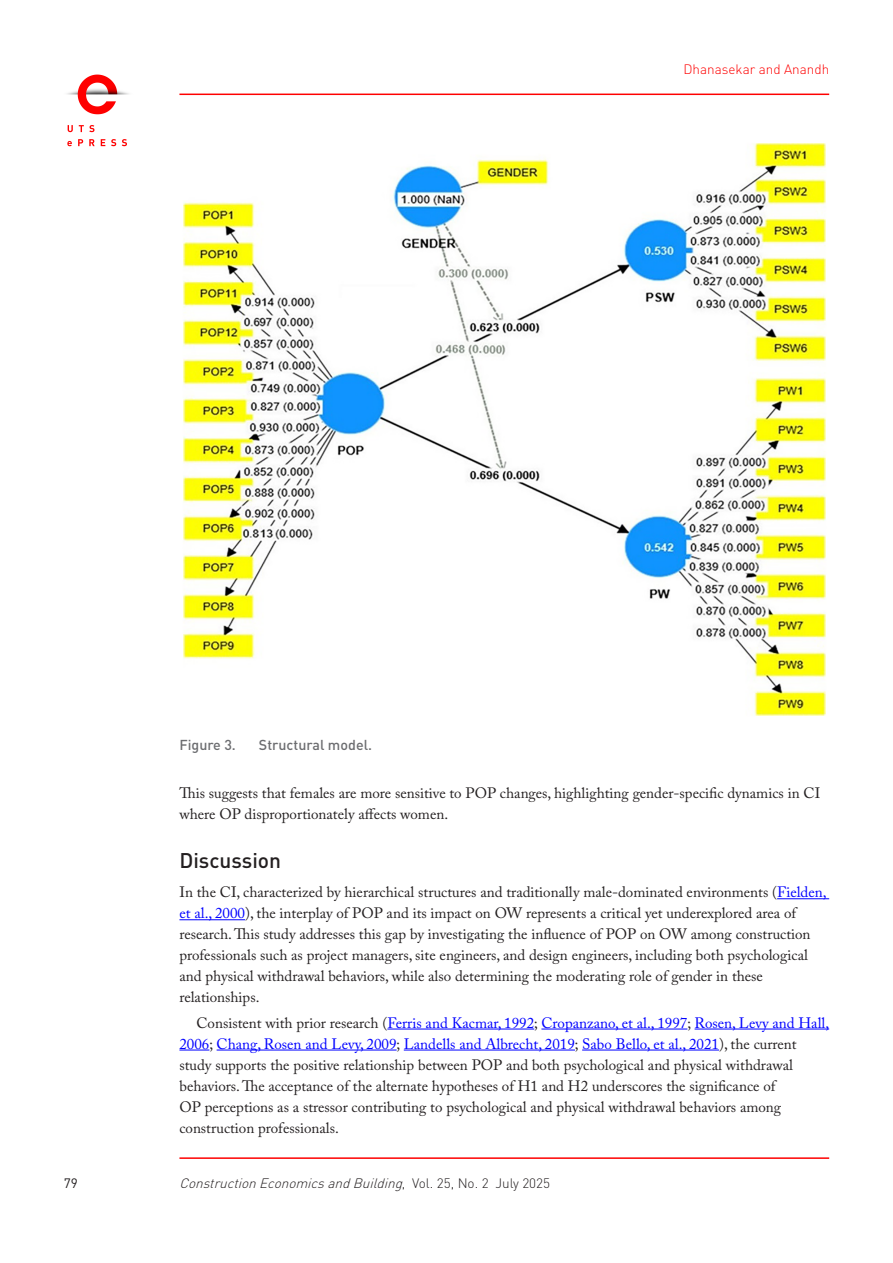
<style>
.page{position:relative;width:893px;height:1263px;background:#fff}
.page>*{position:absolute;margin:0;border:0;box-sizing:border-box;transform-origin:0 0}
.A_head{font:500 21px "DIN Pro";color:#231f20}
.body_copy_-_indent{font:15px/21px "Adobe Caslon Pro";color:#231f20}
.Body_copy_-_1st_para{font:15px/21px "Adobe Caslon Pro";color:#231f20}
.Fig_Caption{font:500 14.25px "DIN";color:#6c6d70}
.t1{font:italic 300 13.5px "DIN Pro";color:#231f20}
.t2{font:300 13.5px "DIN Pro";color:#fe0000}
.t3{font:13.5px "DIN Pro";color:#231f20}
.s1{color:#00f}
.s2{font-style:normal}
</style>
<div class="page">
<hr style="left:179px;top:1157px;width:650px;height:2px;background:#fe0000">
<hr style="left:777px;top:898px;width:52px;height:1px;background:#00f">
<hr style="left:179px;top:919px;width:66px;height:1px;background:#00f">
<hr style="left:387px;top:1029px;width:147px;height:1px;background:#00f">
<hr style="left:541px;top:1029px;width:146px;height:1px;background:#00f">
<hr style="left:695px;top:1029px;width:134px;height:1px;background:#00f">
<hr style="left:179px;top:1050px;width:30px;height:1px;background:#00f">
<hr style="left:217px;top:1050px;width:180px;height:1px;background:#00f">
<hr style="left:404px;top:1050px;width:171px;height:1px;background:#00f">
<hr style="left:582px;top:1050px;width:137px;height:1px;background:#00f">
<img style="left:183px;top:143px;width:643px;height:573px">
<img style="left:67px;top:74px;width:62px;height:73px">
<hr style="left:179px;top:94px;width:650px;height:1px;background:#fe0000">
<p class="Fig_Caption" style="left:179px;top:735px;width:58px">Figure 3.</p>
<p class="Fig_Caption" style="left:259px;top:735px;width:115px">Structural model.</p>
<p class="t2" style="left:683px;top:60px;width:147px">Dhanasekar and Anandh</p>
<p class="body_copy_-_indent" style="left:179px;top:782px;width:642px">This suggests that females are more sensitive to POP changes, highlighting gender-specific dynamics in CI where OP disproportionately affects women.</p>
<p class="A_head" style="left:179px;top:846px;width:103px">Discussion</p>
<p class="Body_copy_-_1st_para" style="left:179px;top:881px;width:649px">In the CI, characterized by hierarchical structures and traditionally male-dominated environments (<span class="s1">Fielden, et al., 2000</span>), the interplay of POP and its impact on OW represents a critical yet underexplored area of research. This study addresses this gap by investigating the influence of POP on OW among construction professionals such as project managers, site engineers, and design engineers, including both psychological and physical withdrawal behaviors, while also determining the moderating role of gender in these relationships.</p>
<p class="body_copy_-_indent" style="left:179px;top:1012px;width:651px;text-indent:17px">Consistent with prior research (<span class="s1">Ferris and Kacmar, 1992</span>; <span class="s1">Cropanzano, et al., 1997</span>; <span class="s1">Rosen, Levy and Hall, 2006</span>; <span class="s1">Chang, Rosen and Levy, 2009</span>; <span class="s1">Landells and Albrecht, 2019</span>; <span class="s1">Sabo Bello, et al., 2021</span>), the current study supports the positive relationship between POP and both psychological and physical withdrawal behaviors. The acceptance of the alternate hypotheses of H1 and H2 underscores the significance of<br>OP perceptions as a stressor contributing to psychological and physical withdrawal behaviors among construction professionals.</p>
<p class="t3" style="left:64px;top:1174px;width:16px">79</p>
<p class="t1" style="left:179px;top:1174px;width:372px">ConstructionEconomicsandBuilding<span class="s2">, Vo l . 2 5 , N o . 2 J u ly 2 0 2 5</span></p>
</div>
